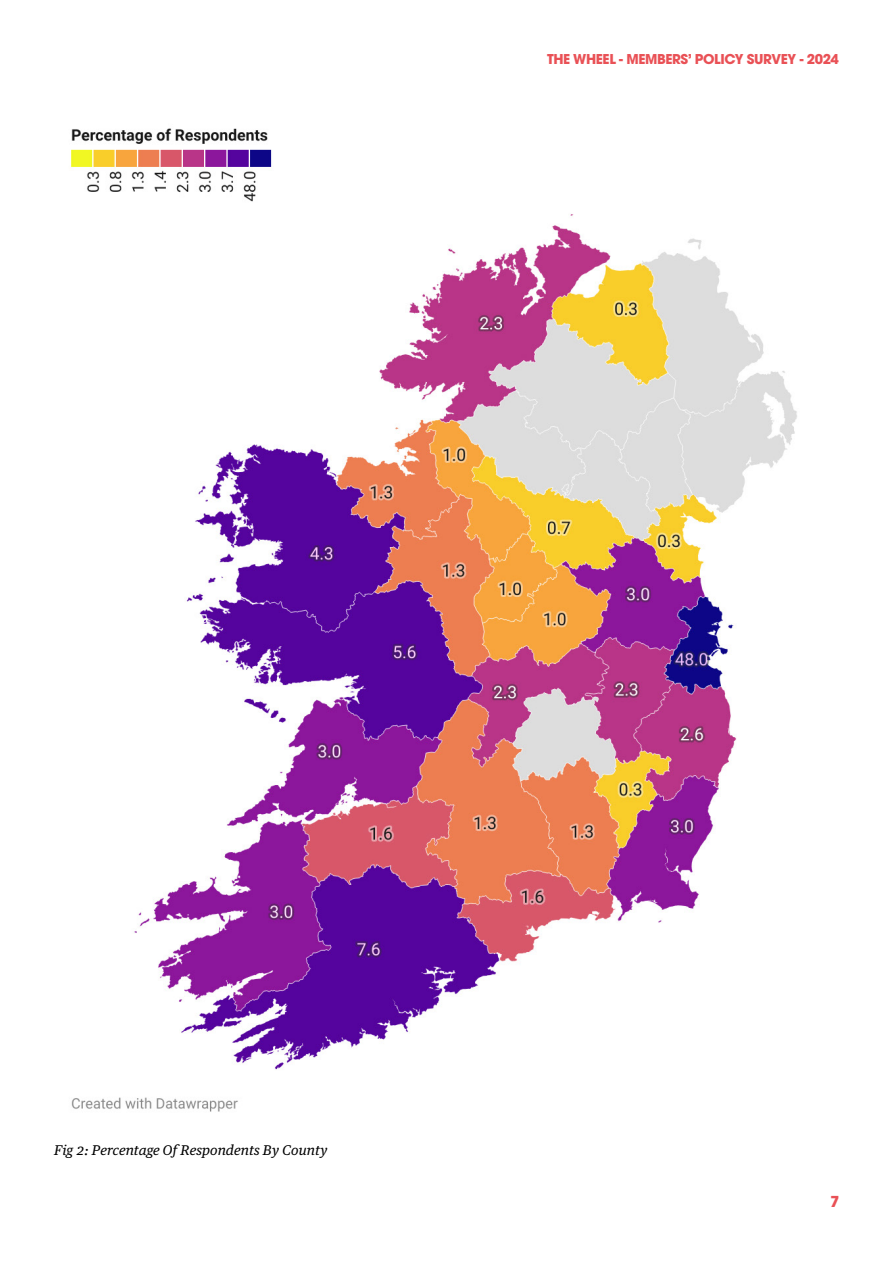
<style>
.page{position:relative;width:893px;height:1263px;background:#fff}
.page>*{position:absolute;margin:0;border:0;box-sizing:border-box;transform-origin:0 0}
.t1{font:700 15px "ITC Avant Garde Pro";color:#e95156}
.t2{font:italic 13.5px "Guardian Egyptian Text";color:#000}
.t3{font:700 13.5px "ITC Avant Garde Pro";letter-spacing:-.03em;color:#e95156}
</style>
<div class="page">
<img style="left:71px;top:128px;width:726px;height:984px">
<p class="t3" style="left:547px;top:50px;width:293px">THE WHEEL - MEMBERS’ POLICY SURVEY - 2024</p>
<p class="t2" style="left:54px;top:1139px;width:275px">Fig 2: Percentage Of Respondents By County</p>
<p class="t1" style="left:831px;top:1191px;width:10px">7</p>
</div>
